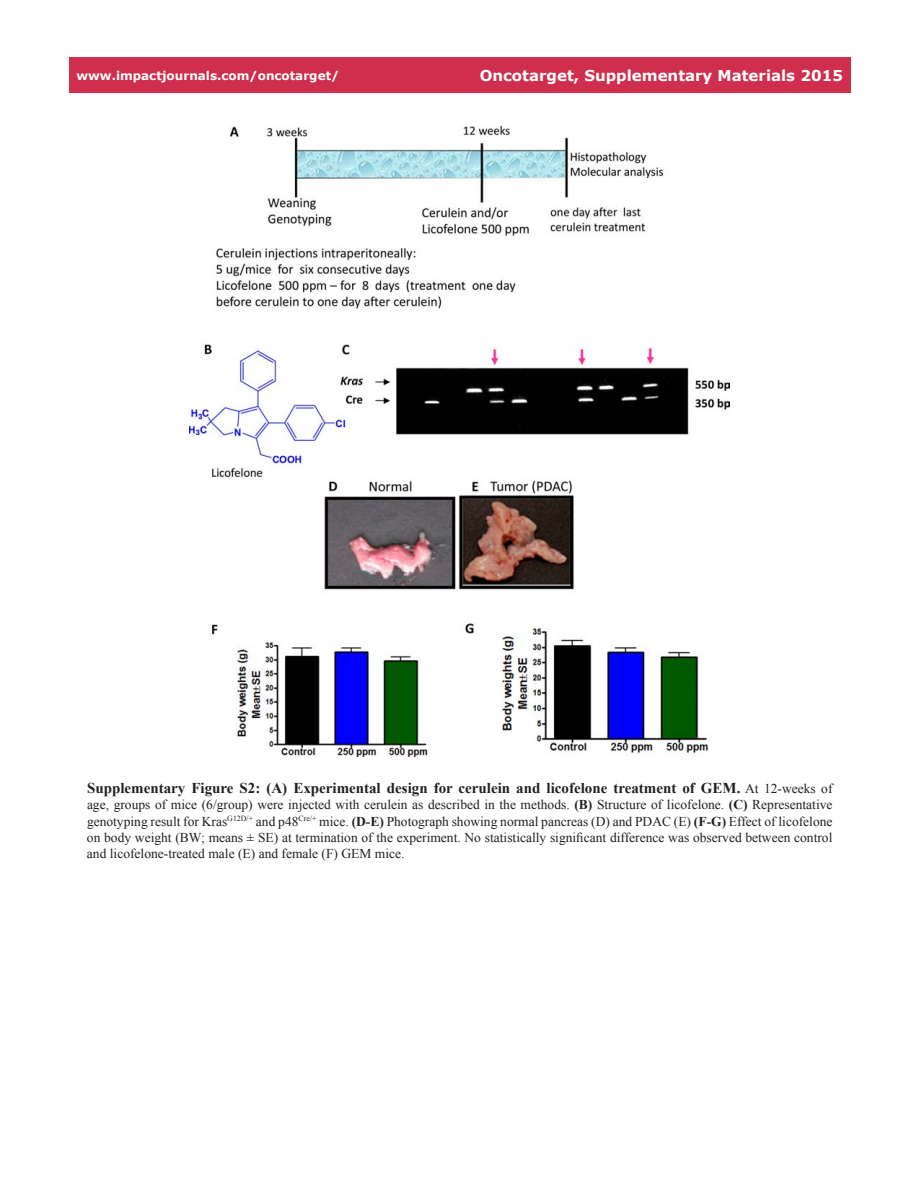
<style>
.page{position:relative;width:918px;height:1188px;background:#fff}
.page>*{position:absolute;margin:0;border:0;box-sizing:border-box;transform-origin:0 0}
.t1{font:700 15px "Times New Roman";color:#231f20}
.t2{font:700 15px "Verdana";color:#fff}
.t3{font:13.5px/16.2px "Times New Roman";color:#231f20;text-align:justify}
.t4{font:700 12px "Verdana";color:#fff}
.s1{font-weight:400;font-size:13.5px}
.s2{font-weight:700}
</style>
<div class="page">
<div style="left:69px;top:57px;width:781px;height:36px;background:#cf2e4c"></div>
<img style="left:190px;top:127px;width:540px;height:629px">
<p class="t4" style="left:76px;top:67px;width:264px">www.impactjournals.com/oncotarget/</p>
<p class="t2" style="left:480px;top:65px;width:365px">Oncotarget, Supplementary Materials 2015</p>
<p class="t1" style="left:87px;top:778px;width:747px">Supplementary Figure S2: (A) Experimental design for cerulein and licofelone treatment of GEM. <span class="s1">At 12-weeks of</span></p>
<p class="t3" style="left:87px;top:797px;width:747px">age, groups of mice (6/group) were injected with cerulein as described in the methods. <span class="s2">(B)</span> Structure of licofelone. <span class="s2">(C)</span> Representative genotyping result for Kras<sup>G12D/+</sup> and p48<sup>Cre/+</sup> mice. <span class="s2">(D-E)</span> Photograph showing normal pancreas (D) and PDAC (E) <span class="s2">(F-G)</span> Effect of licofelone on body weight (BW; means ± SE) at termination of the experiment. No statistically significant difference was observed between control and licofelone-treated male (E) and female (F) GEM mice.</p>
</div>
